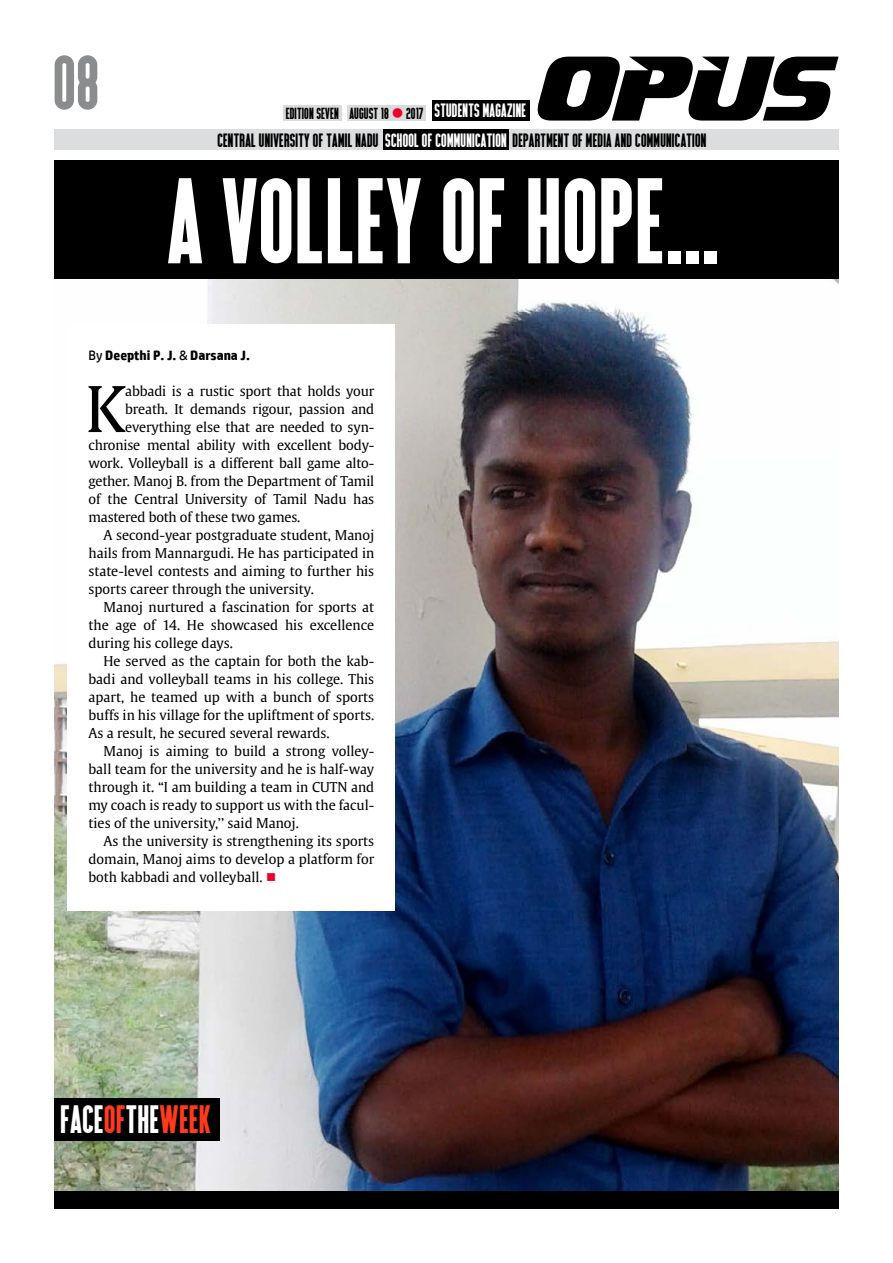
<style>
.page{position:relative;width:893px;height:1263px;background:#fff}
.page>*{position:absolute;margin:0;border:0;box-sizing:border-box;transform-origin:0 0}
.t1{font:124.5px "Bold Testament";color:#fff}
.t2{font:91.5px "Infinite Justice";color:#000}
.t3{font:79.5px "Bold Testament";color:#8a8c8e}
.t4{font:62.55px "Gulliver";color:#000}
.t5{font:40.5px "Bold Testament";color:#fff}
.t6{font:19.8px "Bold Testament";color:#000}
.t7{font:19.8px "Bold Testament";color:#fff}
.t8{font:16.5px "Bold Testament";color:#000}
.t9{font:13.5px "Gulliver";color:#000}
.t10{font:700 13.5px "HP Simplified";color:#000}
.s1{color:#eb0029}
.s2{color:#fff}
.s3{font-weight:400}
.s4{color:#ff3a1e}
</style>
<div class="page">
<img style="left:54px;top:279px;width:785px;height:913px">
<div style="left:382px;top:130px;width:129px;height:20px;background:#000"></div>
<div style="left:510px;top:130px;width:329px;height:20px;background:#dcddde"></div>
<div style="left:54px;top:130px;width:328px;height:20px;background:#dcddde"></div>
<div style="left:432px;top:100px;width:98px;height:21px;background:#000"></div>
<div style="left:54px;top:1192px;width:785px;height:17px;background:#000"></div>
<div style="left:68px;top:324px;width:327px;height:587px;background:#fff"></div>
<div style="left:54px;top:160px;width:785px;height:119px;background:#000"></div>
<div style="left:54px;top:1098px;width:165px;height:42px;background:#000"></div>
<div style="left:284px;top:105px;width:58px;height:16px;background:#dadbdc"></div>
<div style="left:348px;top:105px;width:78px;height:16px;background:#dadbdc"></div>
<h3 class="t3" style="left:55px;top:37px;width:48px">08</h3>
<h2 class="t2" style="left:531px;top:40px;width:297px">OPUS</h2>
<h3 class="t6" style="left:553px;top:129px;width:155px">ENT OF MEDIA AND COMMUNICATION</h3>
<h3 class="t7" style="left:435px;top:99px;width:84px">STUDENTS MAGAZINE</h3>
<p class="t8" style="left:286px;top:104px;width:140px">EDITION SEVEN AUGUST 18 <span class="s1">●</span> 2017</p>
<h3 class="t6" style="left:218px;top:129px;width:319px">CENTRAL UNIVERSITY OF TAMIL NADU <span class="s2">SCHOOL OF COMMUNICATION</span> DEPARTM</h3>
<h1 class="t1" style="left:170px;top:150px;width:554px">A VOLLEY OF HOPE...</h1>
<p class="t10" style="left:88px;top:346px;width:163px"><span class="s3">By</span> Deepthi P. J. <span class="s3">&amp;</span> Darsana J.</p>
<h3 class="t4" style="left:85px;top:370px;width:42px">K</h3>
<p class="t9" style="left:125px;top:383px;width:250px">abbadi is a rustic sport that holds your</p>
<p class="t9" style="left:125px;top:401px;width:250px">breath. It demands rigour, passion and</p>
<p class="t9" style="left:125px;top:419px;width:250px">everything else that are needed to syn-</p>
<p class="t9" style="left:88px;top:437px;width:287px">chronise mental ability with excellent body-</p>
<p class="t9" style="left:88px;top:455px;width:287px">work. Volleyball is a different ball game alto-</p>
<p class="t9" style="left:88px;top:473px;width:287px">gether. Manoj B. from the Department of Tamil</p>
<p class="t9" style="left:88px;top:491px;width:287px">of the Central University of Tamil Nadu has</p>
<p class="t9" style="left:88px;top:509px;width:213px">mastered both of these two games.</p>
<p class="t9" style="left:103px;top:527px;width:272px">A second-year postgraduate student, Manoj</p>
<p class="t9" style="left:88px;top:545px;width:287px">hails from Mannargudi. He has participated in</p>
<p class="t9" style="left:88px;top:563px;width:287px">state-level contests and aiming to further his</p>
<p class="t9" style="left:88px;top:581px;width:227px">sports career through the university.</p>
<p class="t9" style="left:103px;top:599px;width:272px">Manoj nurtured a fascination for sports at</p>
<p class="t9" style="left:88px;top:617px;width:287px">the age of 14. He showcased his excellence</p>
<p class="t9" style="left:88px;top:635px;width:146px">during his college days.</p>
<p class="t9" style="left:103px;top:653px;width:272px">He served as the captain for both the kab-</p>
<p class="t9" style="left:88px;top:671px;width:287px">badi and volleyball teams in his college. This</p>
<p class="t9" style="left:88px;top:689px;width:287px">apart, he teamed up with a bunch of sports</p>
<p class="t9" style="left:88px;top:707px;width:287px">buffs in his village for the upliftment of sports.</p>
<p class="t9" style="left:88px;top:725px;width:243px">As a result, he secured several rewards.</p>
<p class="t9" style="left:103px;top:743px;width:272px">Manoj is aiming to build a strong volley-</p>
<p class="t9" style="left:88px;top:761px;width:287px">ball team for the university and he is half-way</p>
<p class="t9" style="left:88px;top:779px;width:287px">through it. “I am building a team in CUTN and</p>
<p class="t9" style="left:88px;top:797px;width:287px">my coach is ready to support us with the facul-</p>
<p class="t9" style="left:88px;top:815px;width:212px">ties of the university,’’ said Manoj.</p>
<p class="t9" style="left:103px;top:833px;width:272px">As the university is strengthening its sports</p>
<p class="t9" style="left:88px;top:851px;width:287px">domain, Manoj aims to develop a platform for</p>
<p class="t9" style="left:88px;top:869px;width:189px">both kabbadi and volleyball. <span class="s1">■</span></p>
<h3 class="t5" style="left:61px;top:1097px;width:152px">FACE<span class="s4">OF</span>THE<span class="s4">WEEK</span></h3>
</div>
